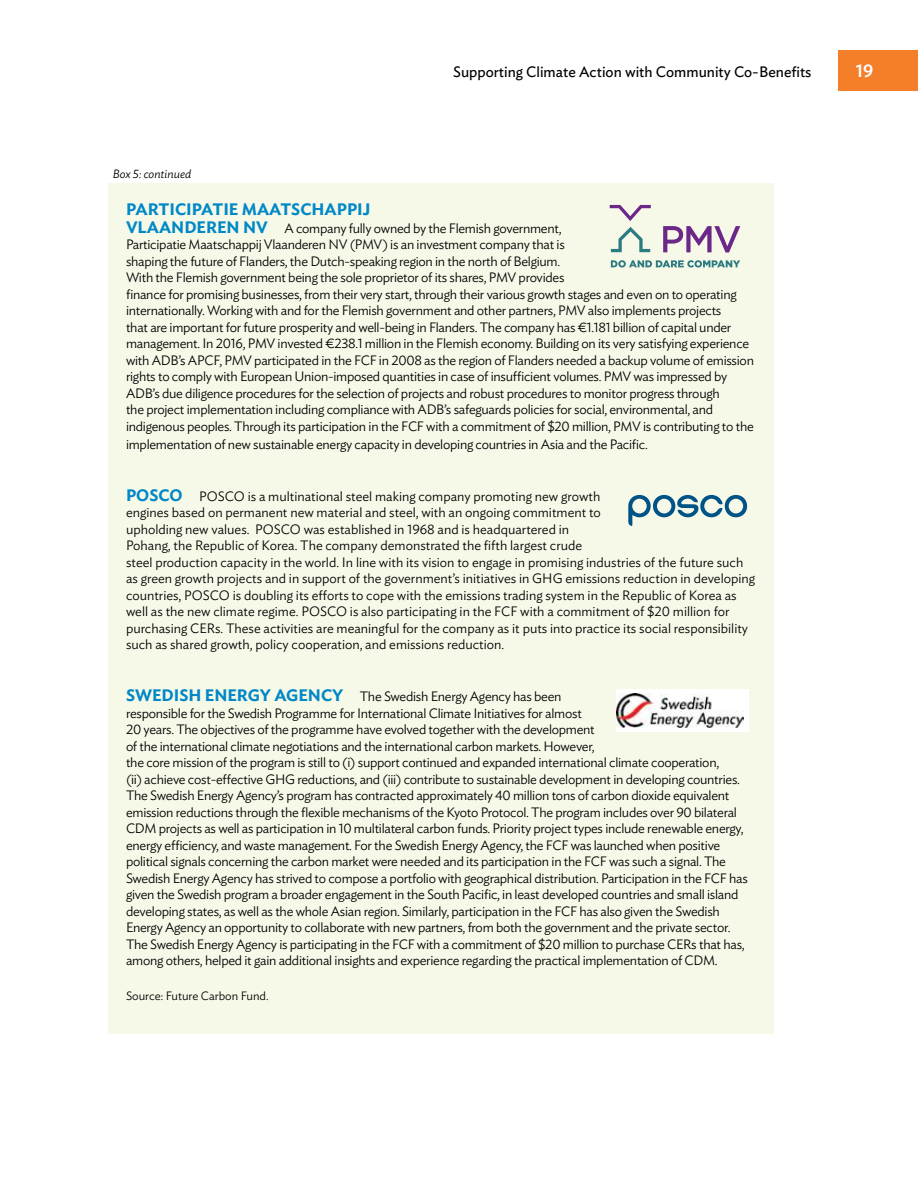
<style>
.page{position:relative;width:918px;height:1188px;background:#fff}
.page>*{position:absolute;margin:0;border:0;box-sizing:border-box;transform-origin:0 0}
.t1{font:500 18px "Ideal Sans";color:#fff}
.t2{font:600 16.5px "Ideal Sans";color:#0088c7}
.t3{font:15px "Ideal Sans";color:#000}
.t4{font:300 13.5px/16.5px "Ideal Sans";letter-spacing:-.02em;color:#000}
.t5{font:300 13.5px/16.5px "Ideal Sans";color:#000}
.t6{font:300 12px "Ideal Sans";color:#000}
.t7{font:italic 300 12px "Ideal Sans";color:#000}
.s1{font-weight:600;font-size:16.5px;color:#0088c7}
</style>
<div class="page">
<div style="left:838px;top:51px;width:80px;height:40px;background:#f57e29"></div>
<div style="left:108px;top:184px;width:666px;height:850px;background:#f7f9e8"></div>
<svg style="left:628px;top:495px;width:119px;height:31px"></svg>
<svg style="left:610px;top:205px;width:41px;height:16px"></svg>
<svg style="left:611px;top:227px;width:39px;height:25px"></svg>
<svg style="left:663px;top:226px;width:77px;height:27px"></svg>
<svg style="left:611px;top:260px;width:129px;height:8px"></svg>
<div style="left:617px;top:690px;width:132px;height:42px;background:#fff"></div>
<img style="left:617px;top:693px;width:127px;height:35px">
<p class="t7" style="left:113px;top:165px;width:80px">Box 5: continued</p>
<p class="t3" style="left:453px;top:61px;width:360px">Supporting Climate Action with Community Co-Benefits</p>
<p class="t2" style="left:126px;top:196px;width:20px">PARTICIPATIE</p>
<p class="t2" style="left:242px;top:196px;width:27px">MAATSCHAPPIJ</p>
<p class="t2" style="left:126px;top:214px;width:13px">VLAANDEREN</p>
<p class="t4" style="left:126px;top:219px;width:630px;text-indent:117px"><span class="s1">NV</span> A company fully owned by the Flemish government,<br>Participatie Maatschappij Vlaanderen NV (PMV) is an investment company that is<br>shaping the future of Flanders, the Dutch-speaking region in the north of Belgium.<br>With the Flemish government being the sole proprietor of its shares, PMV provides<br>finance for promising businesses, from their very start, through their various growth stages and even on to operating internationally. Working with and for the Flemish government and other partners, PMV also implements projects<br>that are important for future prosperity and well-being in Flanders. The company has €1.181 billion of capital under management. In 2016, PMV invested €238.1 million in the Flemish economy. Building on its very satisfying experience with ADB’s APCF, PMV participated in the FCF in 2008 as the region of Flanders needed a backup volume of emission rights to comply with European Union-imposed quantities in case of insufficient volumes. PMV was impressed by ADB’s due diligence procedures for the selection of projects and robust procedures to monitor progress through<br>the project implementation including compliance with ADB’s safeguards policies for social, environmental, and indigenous peoples. Through its participation in the FCF with a commitment of $20 million, PMV is contributing to the</p>
<p class="t4" style="left:126px;top:435px;width:523px">implementation of new sustainable energy capacity in developing countries in Asia and the Pacific.</p>
<p class="t5" style="left:126px;top:487px;width:631px"><span class="s1">POSCO</span> POSCO is a multinational steel making company promoting new growth<br>engines based on permanent new material and steel, with an ongoing commitment to<br>upholding new values. POSCO was established in 1968 and is headquartered in<br>Pohang, the Republic of Korea. The company demonstrated the fifth largest crude<br>steel production capacity in the world. In line with its vision to engage in promising industries of the future such as green growth projects and in support of the government’s initiatives in GHG emissions reduction in developing countries, POSCO is doubling its efforts to cope with the emissions trading system in the Republic of Korea as well as the new climate regime. POSCO is also participating in the FCF with a commitment of $20 million for purchasing CERs. These activities are meaningful for the company as it puts into practice its social responsibility such as shared growth, policy cooperation, and emissions reduction.</p>
<p class="t2" style="left:126px;top:683px;width:21px">SWEDISH</p>
<p class="t2" style="left:205px;top:683px;width:22px">ENERG</p>
<p class="t2" style="left:260px;top:683px;width:39px">Y AGENC</p>
<p class="t4" style="left:126px;top:687px;width:623px;text-indent:206px"><span class="s1">Y</span> The Swedish Energy Agency has been<br>responsible for the Swedish Programme for International Climate Initiatives for almost<br>20 years. The objectives of the programme have evolved together with the development<br>of the international climate negotiations and the international carbon markets. However,<br>the core mission of the program is still to (i) support continued and expanded international climate cooperation,<br>(ii) achieve cost-effective GHG reductions, and (iii) contribute to sustainable development in developing countries.<br>The Swedish Energy Agency’s program has contracted approximately 40 million tons of carbon dioxide equivalent emission reductions through the flexible mechanisms of the Kyoto Protocol. The program includes over 90 bilateral CDM projects as well as participation in 10 multilateral carbon funds. Priority project types include renewable energy, energy efficiency, and waste management. For the Swedish Energy Agency, the FCF was launched when positive political signals concerning the carbon market were needed and its participation in the FCF was such a signal. The Swedish Energy Agency has strived to compose a portfolio with geographical distribution. Participation in the FCF has given the Swedish program a broader engagement in the South Pacific, in least developed countries and small island developing states, as well as the whole Asian region. Similarly, participation in the FCF has also given the Swedish Energy Agency an opportunity to collaborate with new partners, from both the government and the private sector.<br>The Swedish Energy Agency is participating in the FCF with a commitment of $20 million to purchase CERs that has, among others, helped it gain additional insights and experience regarding the practical implementation of CDM.</p>
<p class="t6" style="left:126px;top:986px;width:144px">Source: Future Carbon Fund.</p>
<h1 class="t1" style="left:856px;top:57px;width:19px">19</h1>
</div>
